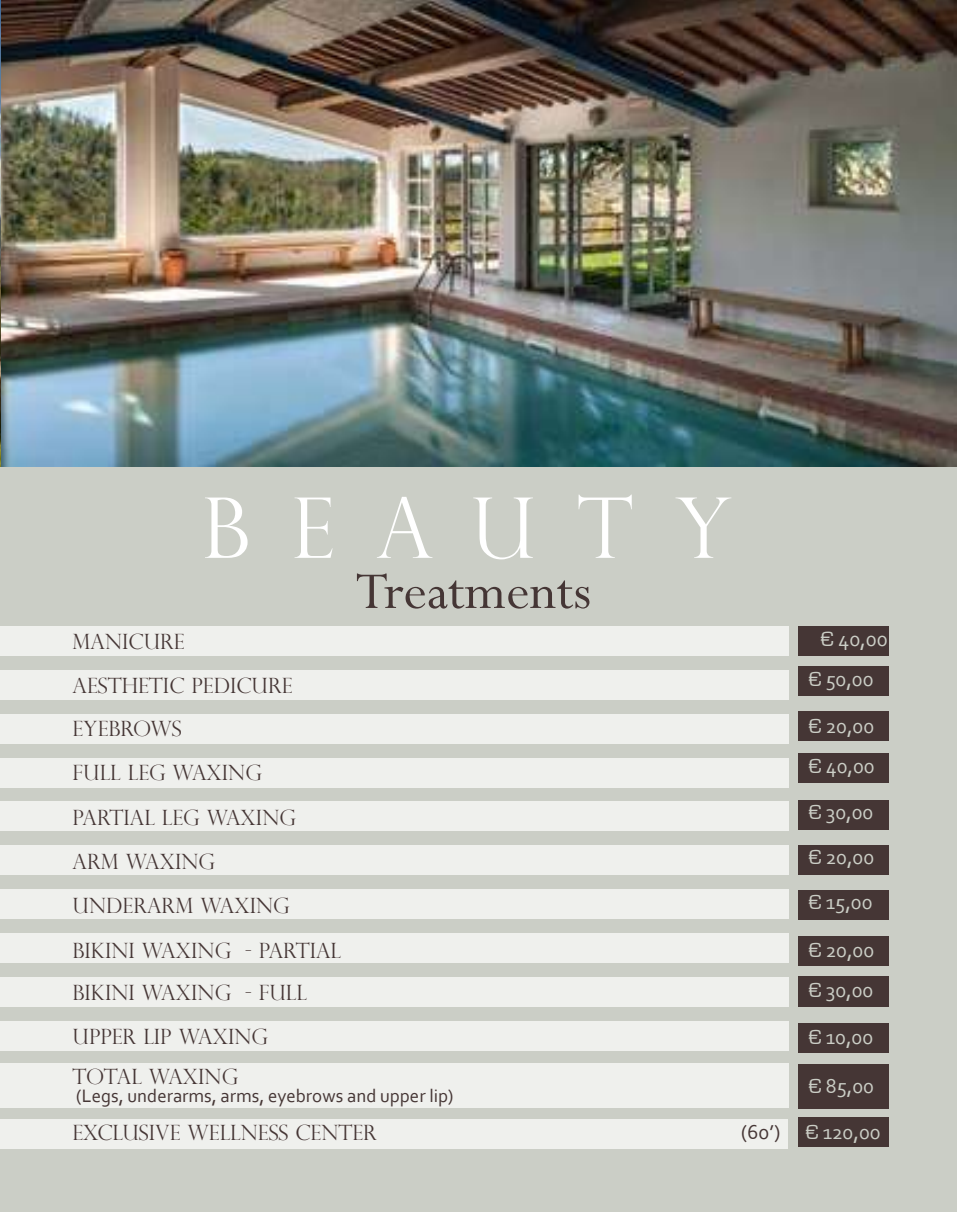
<style>
.page{position:relative;width:957px;height:1212px;background:#fff}
.page>*{position:absolute;margin:0;border:0;box-sizing:border-box;transform-origin:0 0}
.t1{font:58.05px "Perpetua";color:#453635}
.t2{font:21.38px "Corbel";color:#cbcec6}
.t3{font:300 21.15px/44.1px "Perpetua Titling";color:#453635}
.t4{font:21.15px/44.8px "Corbel";color:#cbcec6}
.t5{font:18.9px "Corbel";color:#453635}
.s1{font-family:"Eurostile"}
.s2{color:#453635}
</style>
<div class="page">
<div style="left:0;top:454px;width:957px;height:758px;background:#cbcec6"></div>
<svg style="left:205px;top:497px;width:43px;height:61px"></svg>
<svg style="left:294px;top:497px;width:38px;height:61px"></svg>
<svg style="left:377px;top:497px;width:55px;height:61px"></svg>
<svg style="left:473px;top:497px;width:60px;height:62px"></svg>
<svg style="left:578px;top:494px;width:54px;height:64px"></svg>
<svg style="left:675px;top:497px;width:56px;height:61px"></svg>
<div style="left:798px;top:626px;width:90px;height:30px;background:#453635"></div>
<div style="left:0;top:626px;width:789px;height:30px;background:#eff0ed"></div>
<div style="left:798px;top:666px;width:90px;height:30px;background:#453635"></div>
<div style="left:0;top:670px;width:789px;height:30px;background:#eff0ed"></div>
<div style="left:798px;top:711px;width:90px;height:30px;background:#453635"></div>
<div style="left:0;top:714px;width:789px;height:29px;background:#eff0ed"></div>
<div style="left:798px;top:753px;width:90px;height:30px;background:#453635"></div>
<div style="left:0;top:758px;width:789px;height:29px;background:#eff0ed"></div>
<div style="left:798px;top:800px;width:90px;height:30px;background:#453635"></div>
<div style="left:0;top:801px;width:789px;height:30px;background:#eff0ed"></div>
<div style="left:798px;top:845px;width:90px;height:30px;background:#453635"></div>
<div style="left:0;top:845px;width:789px;height:30px;background:#eff0ed"></div>
<div style="left:798px;top:890px;width:90px;height:29px;background:#453635"></div>
<div style="left:0;top:889px;width:789px;height:30px;background:#eff0ed"></div>
<div style="left:798px;top:936px;width:90px;height:30px;background:#453635"></div>
<div style="left:0;top:933px;width:789px;height:29px;background:#eff0ed"></div>
<div style="left:798px;top:977px;width:90px;height:30px;background:#453635"></div>
<div style="left:0;top:977px;width:789px;height:29px;background:#eff0ed"></div>
<div style="left:798px;top:1023px;width:90px;height:30px;background:#453635"></div>
<div style="left:0;top:1021px;width:789px;height:30px;background:#eff0ed"></div>
<div style="left:0;top:1063px;width:789px;height:44px;background:#eff0ed"></div>
<div style="left:0;top:1119px;width:788px;height:30px;background:#eff0ed"></div>
<div style="left:798px;top:1064px;width:90px;height:44px;background:#453635"></div>
<div style="left:798px;top:1117px;width:90px;height:30px;background:#453635"></div>
<img style="left:1px;top:0;width:956px;height:466px">
<img style="left:0;top:0;width:1px;height:466px">
<h1 class="t1" style="left:355px;top:555px;width:237px">Treatments</h1>
<p class="t3" style="left:73px;top:620px;width:270px">MANICURE<br>AESTHETIC PEDICURE<br>EYEBROWS<br>FULL LEG WAXING<br>PARTIAL LEG WAXING<br>ARM WAXING<br>UNDERARM WAXING<br>BIKINI WAXING - PARTIAL</p>
<p class="t3" style="left:73px;top:970px;width:236px">BIKINI WAXING - FULL<br>UPPER LIP WAXING</p>
<p class="t3" style="left:73px;top:1054px;width:167px">TOTAL WAXING</p>
<p class="t5" style="left:76px;top:1084px;width:379px">(Legs, underarms, arms, eyebrows and upper lip)</p>
<p class="t3" style="left:73px;top:1110px;width:306px">EXCLUSIVE WELLNESS CENTER</p>
<p class="t2" style="left:821px;top:626px;width:69px"><span class="s1">€</span> 40,00</p>
<p class="t4" style="left:808px;top:656px;width:66px"><span class="s1">€</span> 50,00</p>
<p class="t4" style="left:808px;top:705px;width:68px;line-height:40.3px"><span class="s1">€</span> 20,00 <span class="s1">€</span> 40,00</p>
<p class="t4" style="left:808px;top:789px;width:67px;text-align:justify"><span class="s1">€</span> 30,00 <span class="s1">€</span> 20,00 <span class="s1">€</span> 15,00</p>
<p class="t4" style="left:808px;top:929px;width:67px;line-height:40.1px"><span class="s1">€</span> 20,00 <span class="s1">€</span> 30,00</p>
<p class="t4" style="left:808px;top:1014px;width:66px"><span class="s1">€</span> 10,00</p>
<p class="t4" style="left:808px;top:1063px;width:67px"><span class="s1">€</span> 85,00</p>
<p class="t4" style="left:741px;top:1109px;width:141px"><span class="s2">(60’)</span> <span class="s1">€</span> 120,00</p>
</div>
